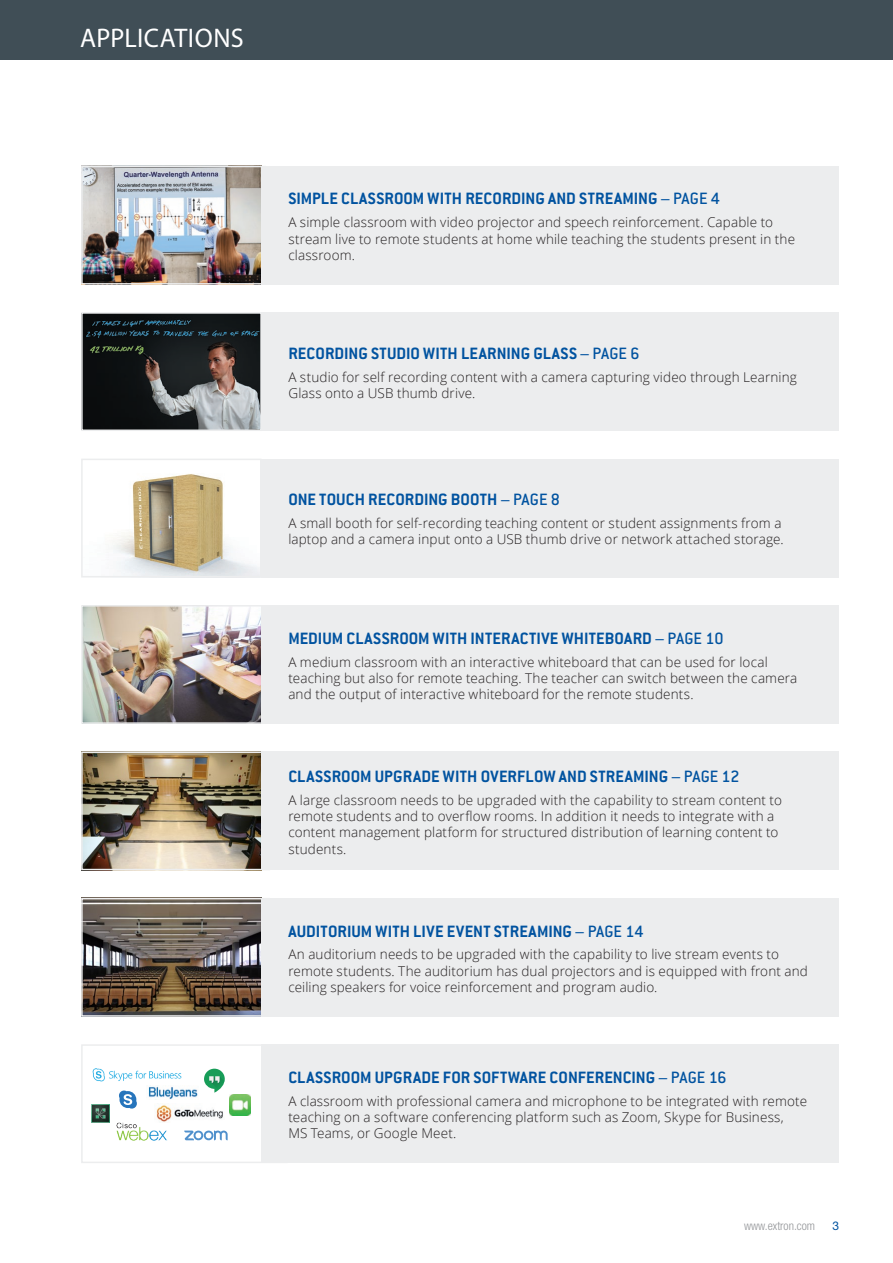
<style>
.page{position:relative;width:893px;height:1263px;background:#fff}
.page>*{position:absolute;margin:0;border:0;box-sizing:border-box;transform-origin:0 0}
.header_main{font:27px "Myriad Pro";letter-spacing:.01em;color:#fff}
._01_subheading{font:700 18px "Conduit ITC";letter-spacing:.01em;color:#0153a0}
._01_page_description{font:300 13.5px/16.2px "Open Sans";letter-spacing:.01em;color:#231f20}
.t1{font:300 condensed 12px "Helvetica Neue LT Std";color:#939598}
.t2{font:12px "Helvetica Neue LT Std";color:#0153a0}
.s1{font-weight:500}
</style>
<div class="page">
<div style="left:0;top:0;width:893px;height:60px;background:#404e56"></div>
<img style="left:84px;top:315px;width:175px;height:113px">
<div style="left:81px;top:312px;width:181px;height:119px;border:2px solid #ecedee"></div>
<div style="left:262px;top:312px;width:577px;height:119px;background:#ecedee"></div>
<img style="left:113px;top:474px;width:146px;height:100px">
<div style="left:81px;top:459px;width:181px;height:118px;border:2px solid #ecedee"></div>
<div style="left:262px;top:459px;width:577px;height:118px;background:#ecedee"></div>
<img style="left:84px;top:608px;width:177px;height:113px">
<div style="left:81px;top:605px;width:189px;height:119px;border:2px solid #ecedee"></div>
<div style="left:262px;top:605px;width:577px;height:119px;background:#ecedee"></div>
<img style="left:84px;top:754px;width:177px;height:113px">
<div style="left:81px;top:751px;width:189px;height:119px;border:2px solid #ecedee"></div>
<div style="left:262px;top:751px;width:577px;height:119px;background:#ecedee"></div>
<img style="left:84px;top:901px;width:177px;height:113px">
<div style="left:81px;top:898px;width:189px;height:119px;border:2px solid #ecedee"></div>
<div style="left:262px;top:898px;width:577px;height:119px;background:#ecedee"></div>
<img style="left:92px;top:1068px;width:90px;height:14px">
<img style="left:148px;top:1086px;width:50px;height:13px">
<img style="left:92px;top:1105px;width:18px;height:17px">
<img style="left:156px;top:1105px;width:67px;height:17px">
<img style="left:117px;top:1122px;width:50px;height:19px">
<svg style="left:184px;top:1130px;width:44px;height:11px"></svg>
<svg style="left:119px;top:1090px;width:18px;height:18px"></svg>
<img style="left:230px;top:1094px;width:21px;height:21px">
<svg style="left:204px;top:1069px;width:21px;height:24px"></svg>
<div style="left:81px;top:1044px;width:207px;height:119px;border:2px solid #ecedee"></div>
<div style="left:262px;top:1044px;width:577px;height:119px;background:#ecedee"></div>
<img style="left:84px;top:169px;width:177px;height:113px">
<div style="left:81px;top:166px;width:185px;height:119px;border:2px solid #ecedee"></div>
<div style="left:262px;top:166px;width:577px;height:119px;background:#ecedee"></div>
<p class="header_main" style="left:80px;top:22px;width:165px">APPLICATIONS</p>
<p class="_01_subheading" style="left:288px;top:188px;width:433px">SIMPLE CLASSROOM WITH RECORDING AND STREAMING <span class="s1">– PAGE 4</span></p>
<p class="_01_page_description" style="left:288px;top:214px;width:508px">A simple classroom with video projector and speech reinforcement. Capable to stream live to remote students at home while teaching the students present in the classroom.</p>
<p class="_01_subheading" style="left:288px;top:343px;width:353px">RECORDING STUDIO WITH LEARNING GLASS <span class="s1">– PAGE 6</span></p>
<p class="_01_page_description" style="left:288px;top:368px;width:510px">A studio for self recording content with a camera capturing video through Learning<br>Glass onto a USB thumb drive.</p>
<p class="_01_subheading" style="left:288px;top:489px;width:273px">ONE TOUCH RECORDING BOOTH <span class="s1">– PAGE 8</span></p>
<p class="_01_page_description" style="left:288px;top:515px;width:497px">A small booth for self-recording teaching content or student assignments from a laptop and a camera input onto a USB thumb drive or network attached storage.</p>
<p class="_01_subheading" style="left:288px;top:627px;width:437px">MEDIUM CLASSROOM WITH INTERACTIVE WHITEBOARD <span class="s1">– PAGE 10</span></p>
<p class="_01_page_description" style="left:288px;top:653px;width:510px">A medium classroom with an interactive whiteboard that can be used for local teaching but also for remote teaching. The teacher can switch between the camera and the output of interactive whiteboard for the remote students.</p>
<p class="_01_subheading" style="left:288px;top:766px;width:453px">CLASSROOM UPGRADE WITH OVERFLOW AND STREAMING <span class="s1">– PAGE 12</span></p>
<p class="_01_page_description" style="left:288px;top:791px;width:495px">A large classroom needs to be upgraded with the capability to stream content to remote students and to overflow rooms. In addition it needs to integrate with a content management platform for structured distribution of learning content to students.</p>
<p class="_01_subheading" style="left:288px;top:920px;width:357px">AUDITORIUM WITH LIVE EVENT STREAMING <span class="s1">– PAGE 14</span></p>
<p class="_01_page_description" style="left:288px;top:946px;width:521px">An auditorium needs to be upgraded with the capability to live stream events to remote students. The auditorium has dual projectors and is equipped with front and ceiling speakers for voice reinforcement and program audio.</p>
<p class="_01_subheading" style="left:288px;top:1067px;width:440px">CLASSROOM UPGRADE FOR SOFTWARE CONFERENCING <span class="s1">– PAGE 16</span></p>
<p class="_01_page_description" style="left:288px;top:1092px;width:520px">A classroom with professional camera and microphone to be integrated with remote teaching on a software conferencing platform such as Zoom, Skype for Business,<br>MS Teams, or Google Meet.</p>
<p class="t1" style="left:744px;top:1219px;width:73px">www.extron.com</p>
<p class="t2" style="left:832px;top:1218px;width:8px">3</p>
</div>
